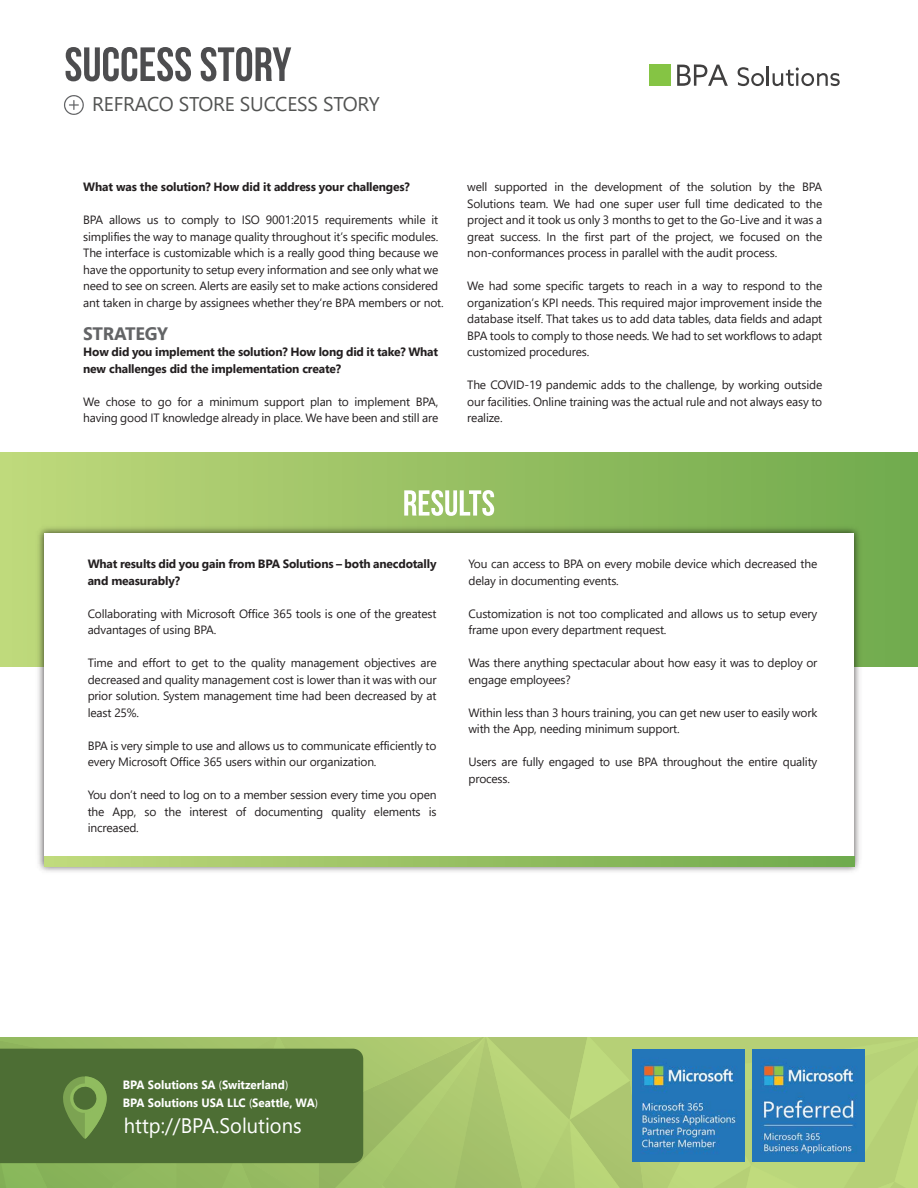
<style>
.page{position:relative;width:918px;height:1188px;background:#fff}
.page>*{position:absolute;margin:0;border:0;box-sizing:border-box;transform-origin:0 0}
.t1{font:21px "Segoe UI";color:#fff;scale:.96 1}
.t2{font:19.8px "Segoe UI";letter-spacing:-.01em;color:#525352}
.t3{font:700 18px "Segoe UI";letter-spacing:-.015em;color:#636466}
.t4{font:12px/16.5px "Segoe UI";letter-spacing:-.015em;color:#231f20}
.t5{font:700 12px/16.5px "Segoe UI";letter-spacing:-.015em;color:#231f20}
.t6{font:700 12px/18px "Segoe UI";color:#fff;scale:.96 1}
.s1{font-family:"Myriad Pro";font-weight:400}
</style>
<div class="page">
<svg style="left:64px;top:95px;width:20px;height:20px"></svg>
<svg style="left:66px;top:47px;width:125px;height:34px"></svg>
<svg style="left:201px;top:47px;width:90px;height:34px"></svg>
<div style="left:0;top:453px;width:918px;height:214px;background:linear-gradient(to right,#bfd87b,#70aa4c)"></div>
<img style="left:34px;top:522px;width:830px;height:350px">
<div style="left:44px;top:533px;width:810px;height:333px;background:#fff"></div>
<svg style="left:404px;top:490px;width:90px;height:26px"></svg>
<svg style="left:44px;top:856px;width:810px;height:10px;background:#97c063"></svg>
<svg style="left:0;top:1038px;width:918px;height:150px;background:#88a75a"></svg>
<svg style="left:677px;top:65px;width:51px;height:21px"></svg>
<svg style="left:738px;top:67px;width:26px;height:19px"></svg>
<hr style="left:767px;top:66px;width:2px;height:20px;background:#403f3f">
<svg style="left:773px;top:67px;width:67px;height:19px"></svg>
<div style="left:649px;top:65px;width:21px;height:21px;background:#85c444"></div>
<img style="left:633px;top:1050px;width:111px;height:111px">
<img style="left:753px;top:1050px;width:111px;height:111px">
<h2 class="t2" style="left:92px;top:86px;width:289px">REFRACO STORE SUCCESS STORY</h2>
<p class="t5" style="left:83px;top:178px;width:328px">What was the solution? How did it address your challenges?</p>
<p class="t4" style="left:83px;top:210px;width:362px">BPA allows us to comply to ISO 9001:2015 requirements while it simplifies the way to manage quality throughout it’s specific modules.<br>The interface is customizable which is a really good thing because we have the opportunity to setup every information and see only what we need to see on screen. Alerts are easily set to make actions considered ant taken in charge by assignees whether they‘re BPA members or not.</p>
<h3 class="t3" style="left:83px;top:320px;width:87px">STRATEGY</h3>
<p class="t5" style="left:83px;top:343px;width:356px">How did you implement the solution? How long did it take? What new challenges did the implementation create?</p>
<p class="t4" style="left:83px;top:392px;width:357px">We chose to go for a minimum support plan to implement BPA, having good IT knowledge already in place. We have been and still are</p>
<p class="t4" style="left:467px;top:177px;width:357px;text-align:justify">well supported in the development of the solution by the BPA Solutions team. We had one super user full time dedicated to the project and it took us only 3 months to get to the Go-Live and it was a great success. In the first part of the project, we focused on the non-conformances process in parallel with the audit process.</p>
<p class="t4" style="left:467px;top:276px;width:357px;text-align:justify">We had some specific targets to reach in a way to respond to the organization’s KPI needs. This required major improvement inside the database itself. That takes us to add data tables, data fields and adapt BPA tools to comply to those needs. We had to set workflows to adapt customized procedures.</p>
<p class="t4" style="left:467px;top:375px;width:357px;text-align:justify">The COVID-19 pandemic adds to the challenge, by working outside our facilities. Online training was the actual rule and not always easy to realize.</p>
<p class="t5" style="left:88px;top:555px;width:350px">What results did you gain from BPA Solutions – both anecdotally and measurably?</p>
<p class="t4" style="left:88px;top:604px;width:350px">Collaborating with Microsoft Office 365 tools is one of the greatest advantages of using BPA.</p>
<p class="t4" style="left:88px;top:654px;width:350px;text-align:justify">Time and effort to get to the quality management objectives are decreased and quality management cost is lower than it was with our prior solution. System management time had been decreased by at least 25%.</p>
<p class="t4" style="left:88px;top:736px;width:350px">BPA is very simple to use and allows us to communicate efficiently to every Microsoft Office 365 users within our organization.</p>
<p class="t4" style="left:88px;top:786px;width:350px;text-align:justify">You don’t need to log on to a member session every time you open the App, so the interest of documenting quality elements is increased.</p>
<p class="t4" style="left:468px;top:555px;width:350px">You can access to BPA on every mobile device which decreased the delay in documenting events.</p>
<p class="t4" style="left:468px;top:604px;width:350px">Customization is not too complicated and allows us to setup every frame upon every department request.</p>
<p class="t4" style="left:468px;top:654px;width:350px">Was there anything spectacular about how easy it was to deploy or engage employees?</p>
<p class="t4" style="left:468px;top:703px;width:350px">Within less than 3 hours training, you can get new user to easily work with the App, needing minimum support.</p>
<p class="t4" style="left:468px;top:753px;width:350px">Users are fully engaged to use BPA throughout the entire quality process.</p>
<p class="t6" style="left:123px;top:1075px;width:205px">BPA Solutions SA <span class="s1">(</span>Switzerland<span class="s1">)<br></span>BPA Solutions USA LLC <span class="s1">(</span>Seattle, WA<span class="s1">)</span></p>
<h1 class="t1" style="left:124px;top:1106px;width:187px">http://BPA.Solutions</h1>
</div>
